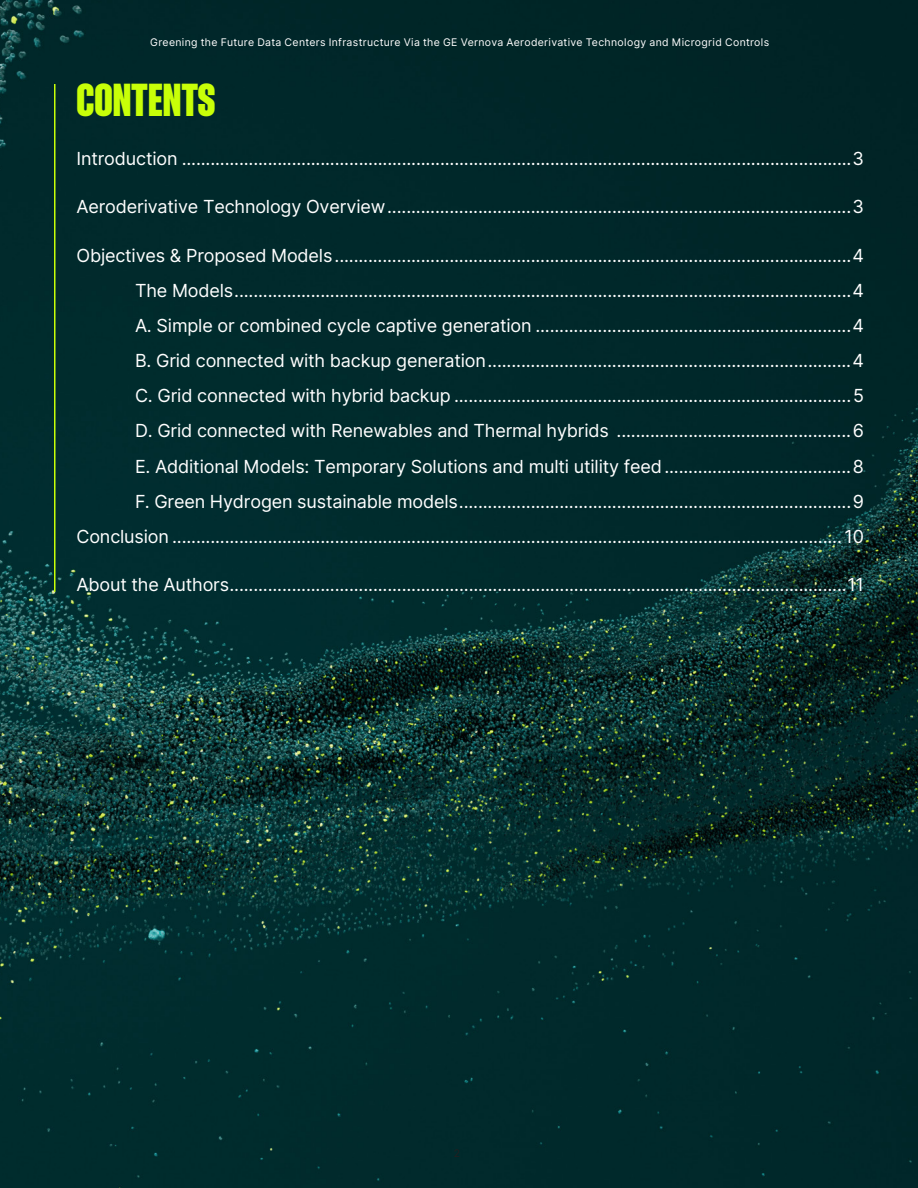
<style>
.page{position:relative;width:918px;height:1188px;background:#fff}
.page>*{position:absolute;margin:0;border:0;box-sizing:border-box;transform-origin:0 0}
.t1{font:800 45px "Sons Condensed";color:#c8ff08}
.t2{font:18px/35.1px "Inter";letter-spacing:-.01em;color:#fff;text-align:right}
.t3{font:10.5px "Inter";letter-spacing:.035em;color:#fff}
.t4{font:10.5px "Inter";color:#231f20}
</style>
<div class="page">
<img style="left:0;top:0;width:918px;height:1188px">
<hr style="left:54px;top:84px;width:2px;height:508px;background:#c8ff08">
<p class="t3" style="left:150px;top:35px;width:621px">Greening the Future Data Centers Infrastructure Via the GE Vernova Aeroderivative Technology and Microgrid Controls</p>
<h1 class="t1" style="left:76px;top:75px;width:140px">CONTENTS</h1>
<p class="t2" style="left:76px;top:140px;width:789px">Introduction ............................................................................................................................................3</p>
<p class="t2" style="left:76px;top:189px;width:789px">Aeroderivative Technology Overview.................................................................................................3</p>
<p class="t2" style="left:76px;top:237px;width:789px">Objectives &amp; Proposed Models............................................................................................................4<br>The Models.................................................................................................................................4<br>A. Simple or combined cycle captive generation ..................................................................4<br>B. Grid connected with backup generation............................................................................4<br>C. Grid connected with hybrid backup ...................................................................................5<br>D. Grid connected with Renewables and Thermal hybrids .................................................6<br>E. Additional Models: Temporary Solutions and multi utility feed.......................................8<br>F. Green Hydrogen sustainable models..................................................................................9<br>Conclusion ............................................................................................................................................ 10</p>
<p class="t2" style="left:77px;top:567px;width:789px">About the Authors.................................................................................................................................11</p>
<p class="t4" style="left:454px;top:1145px;width:8px">2</p>
</div>
